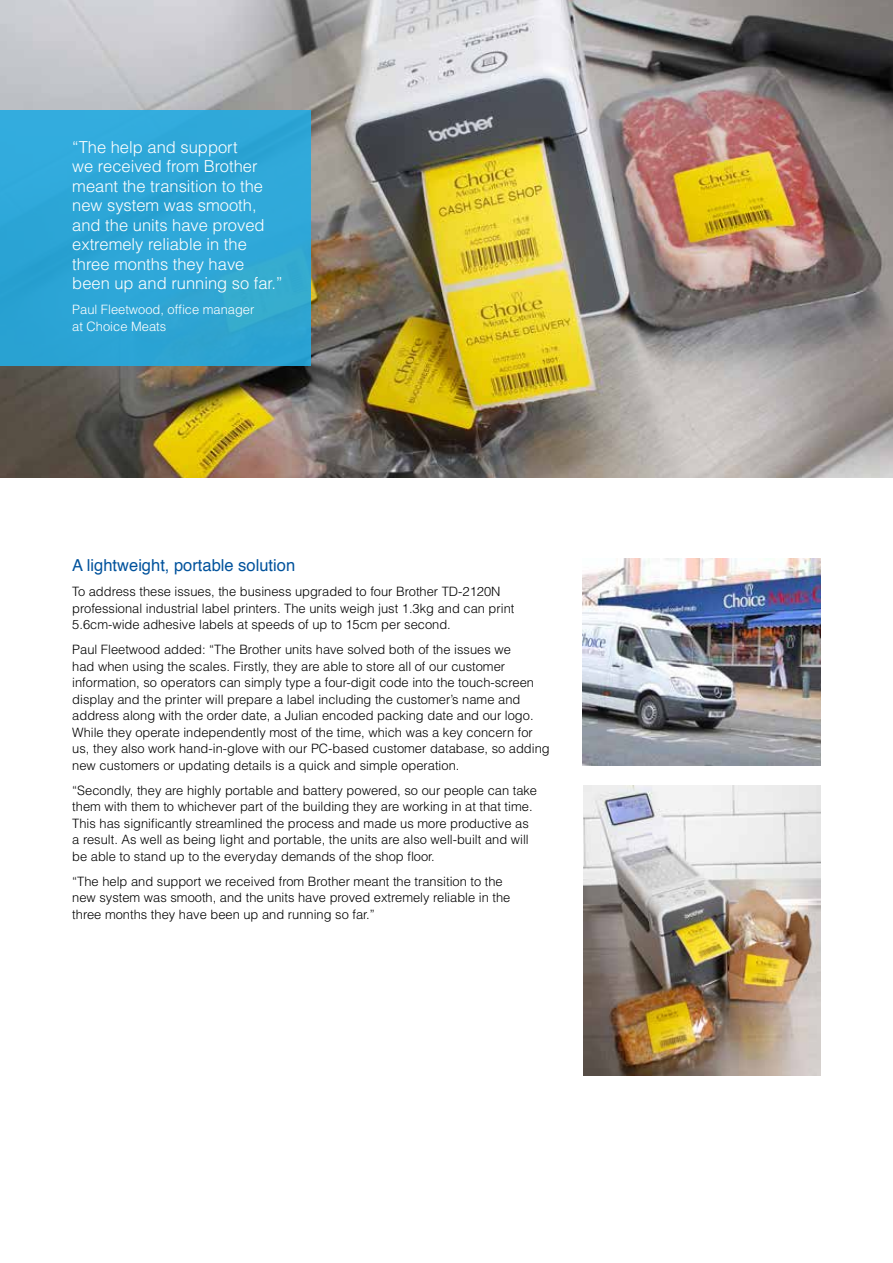
<style>
.page{position:relative;width:893px;height:1263px;background:#fff}
.page>*{position:absolute;margin:0;border:0;box-sizing:border-box;transform-origin:0 0}
.t1{font:300 16.5px/19.5px "Helvetica";color:#fff}
.t2{font:16.5px "Helvetica";color:#00529c}
.t3{font:300 12.9px/16.5px "Helvetica";color:#000}
.t4{font:300 12.9px/16.5px "Helvetica";color:#fff}
</style>
<div class="page">
<img style="left:0;top:0;width:893px;height:478px">
<div style="left:0;top:111px;width:310px;height:255px;background:#2ea6d7"></div>
<img style="left:583px;top:559px;width:238px;height:206px">
<img style="left:583px;top:785px;width:237px;height:290px">
<p class="t1" style="left:72px;top:137px;width:212px">“The help and support<br>we received from Brother meant the transition to the new system was smooth, and the units have proved extremely reliable in the three months they have been up and running so far.”</p>
<p class="t4" style="left:72px;top:301px;width:184px">Paul Fleetwood, office manager at Choice Meats</p>
<p class="t2" style="left:72px;top:553px;width:224px">A lightweight, portable solution</p>
<p class="t3" style="left:72px;top:583px;width:444px">To address these issues, the business upgraded to four Brother TD-2120N professional industrial label printers. The units weigh just 1.3kg and can print<br>5.6cm-wide adhesive labels at speeds of up to 15cm per second.</p>
<p class="t3" style="left:72px;top:641px;width:479px">Paul Fleetwood added: “The Brother units have solved both of the issues we<br>had when using the scales. Firstly, they are able to store all of our customer information, so operators can simply type a four-digit code into the touch-screen display and the printer will prepare a label including the customer’s name and address along with the order date, a Julian encoded packing date and our logo.<br>While they operate independently most of the time, which was a key concern for us, they also work hand-in-glove with our PC-based customer database, so adding new customers or updating details is a quick and simple operation.</p>
<p class="t3" style="left:72px;top:782px;width:466px">“Secondly, they are highly portable and battery powered, so our people can take them with them to whichever part of the building they are working in at that time.<br>This has significantly streamlined the process and made us more productive as a result. As well as being light and portable, the units are also well-built and will be able to stand up to the everyday demands of the shop floor.</p>
<p class="t3" style="left:72px;top:873px;width:440px">“The help and support we received from Brother meant the transition to the new system was smooth, and the units have proved extremely reliable in the three months they have been up and running so far.”</p>
</div>
